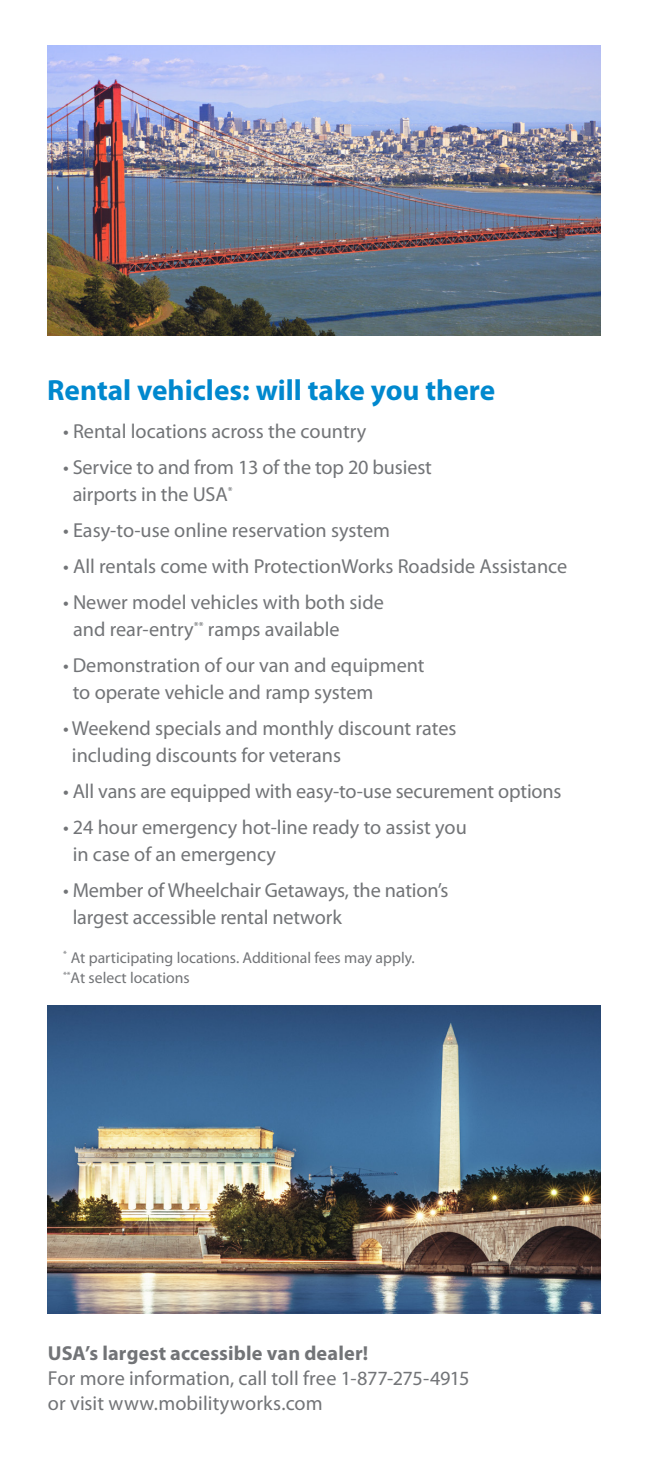
<style>
.page{position:relative;width:648px;height:1458px;background:#fff}
.page>*{position:absolute;margin:0;border:0;box-sizing:border-box;transform-origin:0 0}
.t1{font:700 29.25px "Myriad Pro";color:#0088ce}
.t2{font:20.25px/27px "Myriad Pro";color:#727477}
.t3{font:700 20.25px "Myriad Pro";letter-spacing:.01em;color:#727477}
.t4{font:15.75px "Myriad Pro";color:#727477}
</style>
<div class="page">
<img style="left:47px;top:45px;width:554px;height:291px">
<img style="left:47px;top:1005px;width:554px;height:309px">
<p class="t1" style="left:47px;top:371px;width:449px">Rental vehicles: will take you there</p>
<p class="t2" style="left:63px;top:418px;width:305px">• Rental locations across the country</p>
<p class="t2" style="left:73px;top:454px;width:361px;text-indent:-10px">• Service to and from 13 of the top 20 busiest airports in the USA<sup>*</sup></p>
<p class="t2" style="left:63px;top:517px;width:329px">• Easy-to-use online reservation system</p>
<p class="t2" style="left:63px;top:553px;width:506px">• All rentals come with ProtectionWorks Roadside Assistance</p>
<p class="t2" style="left:73px;top:589px;width:312px;text-indent:-10px">• Newer model vehicles with both side and rear-entry<sup>**</sup> ramps available</p>
<p class="t2" style="left:73px;top:652px;width:354px;text-indent:-10px">• Demonstration of our van and equipment to operate vehicle and ramp system</p>
<p class="t2" style="left:72px;top:715px;width:386px;text-indent:-9px">• Weekend specials and monthly discount rates including discounts for veterans</p>
<p class="t2" style="left:63px;top:778px;width:500px">• All vans are equipped with easy-to-use securement options</p>
<p class="t2" style="left:73px;top:814px;width:396px;text-indent:-10px">• 24 hour emergency hot-line ready to assist you in case of an emergency</p>
<p class="t2" style="left:73px;top:877px;width:377px;text-indent:-10px">• Member of Wheelchair Getaways, the nation’s largest accessible rental network</p>
<p class="t4" style="left:63px;top:948px;width:353px"><sup>*</sup> At participating locations. Additional fees may apply.</p>
<p class="t4" style="left:63px;top:968px;width:128px"><sup>**</sup>At select locations</p>
<p class="t3" style="left:48px;top:1340px;width:322px">USA’s largest accessible van dealer!</p>
<p class="t2" style="left:48px;top:1366px;width:423px;line-height:24.8px">For more information, call toll free 1-877-275-4915 or visit www.mobilityworks.com</p>
</div>
